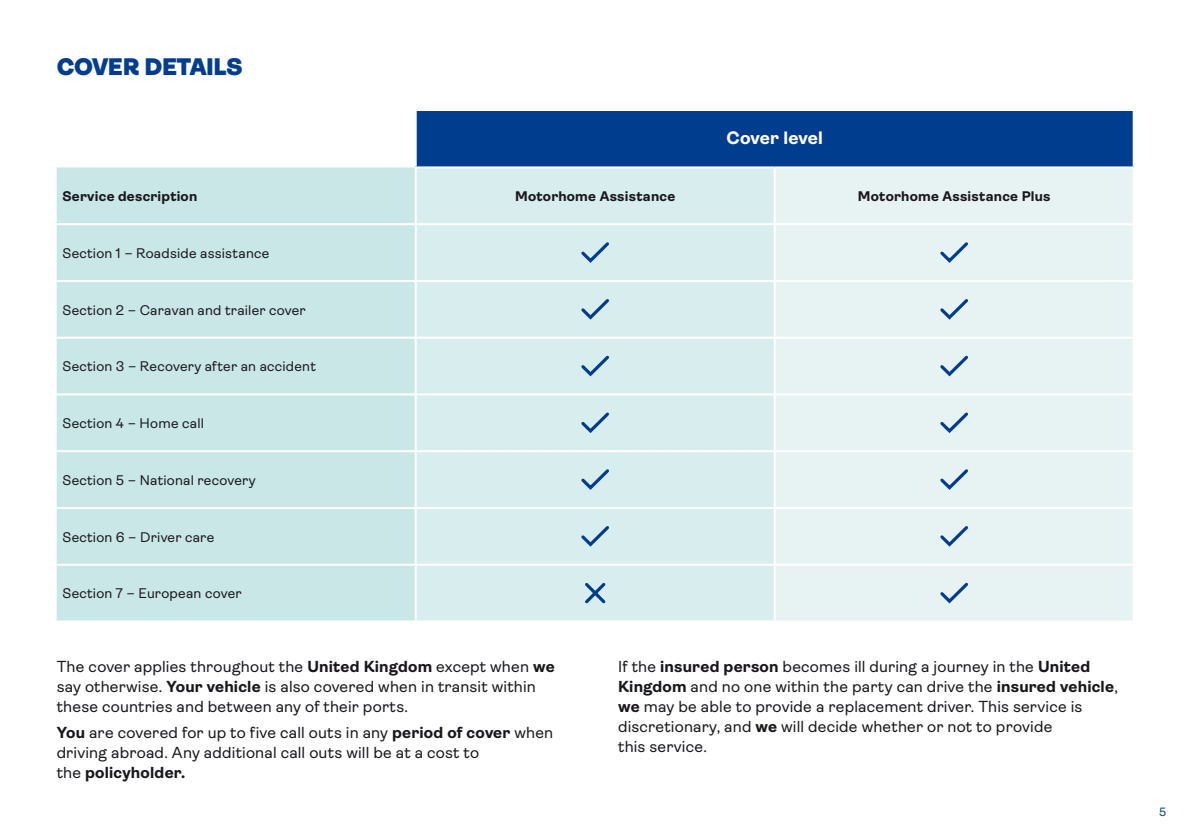
<style>
.page{position:relative;width:1191px;height:840px;background:#fff}
.page>*{position:absolute;margin:0;border:0;box-sizing:border-box;transform-origin:0 0}
.t1{font:900 24px "Ambit";letter-spacing:-.015em;color:#003d8f}
.t2{font:700 18px "Ambit";color:#fff}
.t3{font:16px/20px "Ambit";letter-spacing:.01em;color:#1a171c}
.t4{font:14px "Ambit";letter-spacing:.015em;color:#1a171c}
.t5{font:700 14px "Ambit";letter-spacing:.015em;color:#1a171c}
.t6{font:12px "Ambit";color:#003d8f}
.s1{font-weight:700}
</style>
<div class="page">
<div style="left:416px;top:111px;width:717px;height:56px;background:#003d8f"></div>
<div style="left:57px;top:167px;width:358px;height:453px;background:#c9e7e7"></div>
<div style="left:417px;top:168px;width:356px;height:452px;background:#d8eded"></div>
<div style="left:776px;top:168px;width:356px;height:452px;background:#e6f3f2"></div>
<hr style="left:415px;top:111px;width:2px;height:55px;background:#fff">
<hr style="left:1132px;top:111px;width:2px;height:55px;background:#fff">
<hr style="left:415px;top:166px;width:359px;height:2px;background:#fff">
<hr style="left:774px;top:166px;width:360px;height:2px;background:#fff">
<hr style="left:57px;top:223px;width:359px;height:2px;background:#fff">
<hr style="left:416px;top:223px;width:358px;height:2px;background:#fff">
<hr style="left:774px;top:223px;width:360px;height:2px;background:#fff">
<hr style="left:57px;top:280px;width:359px;height:2px;background:#fff">
<hr style="left:416px;top:280px;width:358px;height:2px;background:#fff">
<hr style="left:774px;top:280px;width:360px;height:2px;background:#fff">
<hr style="left:57px;top:336px;width:359px;height:2px;background:#fff">
<hr style="left:416px;top:336px;width:358px;height:2px;background:#fff">
<hr style="left:774px;top:336px;width:360px;height:2px;background:#fff">
<hr style="left:57px;top:393px;width:359px;height:2px;background:#fff">
<hr style="left:416px;top:393px;width:358px;height:2px;background:#fff">
<hr style="left:774px;top:393px;width:360px;height:2px;background:#fff">
<hr style="left:57px;top:450px;width:359px;height:2px;background:#fff">
<hr style="left:416px;top:450px;width:358px;height:2px;background:#fff">
<hr style="left:774px;top:450px;width:360px;height:2px;background:#fff">
<hr style="left:57px;top:506px;width:359px;height:2px;background:#fff">
<hr style="left:416px;top:506px;width:358px;height:2px;background:#fff">
<hr style="left:774px;top:506px;width:360px;height:2px;background:#fff">
<hr style="left:57px;top:563px;width:359px;height:2px;background:#fff">
<hr style="left:416px;top:563px;width:358px;height:2px;background:#fff">
<hr style="left:774px;top:563px;width:360px;height:2px;background:#fff">
<svg style="left:578px;top:239px;width:34px;height:26px"></svg>
<svg style="left:937px;top:239px;width:34px;height:26px"></svg>
<svg style="left:578px;top:296px;width:34px;height:26px"></svg>
<svg style="left:937px;top:296px;width:34px;height:26px"></svg>
<svg style="left:578px;top:352px;width:34px;height:26px"></svg>
<svg style="left:937px;top:352px;width:34px;height:26px"></svg>
<svg style="left:578px;top:409px;width:34px;height:26px"></svg>
<svg style="left:937px;top:409px;width:34px;height:26px"></svg>
<svg style="left:578px;top:466px;width:34px;height:26px"></svg>
<svg style="left:937px;top:466px;width:34px;height:26px"></svg>
<svg style="left:578px;top:523px;width:34px;height:25px"></svg>
<svg style="left:937px;top:523px;width:34px;height:25px"></svg>
<svg style="left:582px;top:579px;width:26px;height:27px"></svg>
<svg style="left:937px;top:579px;width:34px;height:26px"></svg>
<h1 class="t1" style="left:57px;top:53px;width:187px">COVER DETAILS</h1>
<p class="t2" style="left:726px;top:128px;width:98px">Cover level</p>
<p class="t5" style="left:62px;top:188px;width:136px">Service description</p>
<p class="t5" style="left:515px;top:188px;width:162px">Motorhome Assistance</p>
<p class="t5" style="left:857px;top:188px;width:194px">Motorhome Assistance Plus</p>
<p class="t4" style="left:62px;top:245px;width:209px">Section 1 – Roadside assistance</p>
<p class="t4" style="left:62px;top:302px;width:245px">Section 2 – Caravan and trailer cover</p>
<p class="t4" style="left:62px;top:358px;width:255px">Section 3 – Recovery after an accident</p>
<p class="t4" style="left:62px;top:415px;width:143px">Section 4 – Home call</p>
<p class="t4" style="left:62px;top:472px;width:195px">Section 5 – National recovery</p>
<p class="t4" style="left:62px;top:528px;width:154px">Section 6 – Driver care</p>
<p class="t4" style="left:62px;top:585px;width:181px">Section 7 – European cover</p>
<p class="t3" style="left:57px;top:656px;width:499px">The cover applies throughout the <span class="s1">United Kingdom</span> except when <span class="s1">we </span>say otherwise. <span class="s1">Your vehicle</span> is also covered when in transit within these countries and between any of their ports.</p>
<p class="t3" style="left:57px;top:722px;width:498px"><span class="s1">You</span> are covered for up to five call outs in any <span class="s1">period of cover</span> when driving abroad. Any additional call outs will be at a cost to<br>the <span class="s1">policyholder.</span></p>
<p class="t3" style="left:618px;top:656px;width:501px">If the <span class="s1">insured person</span> becomes ill during a journey in the <span class="s1">United Kingdom</span> and no one within the party can drive the <span class="s1">insured vehicle</span>, <span class="s1">we</span> may be able to provide a replacement driver. This service is discretionary, and <span class="s1">we</span> will decide whether or not to provide<br>this service.</p>
<p class="t6" style="left:1159px;top:804px;width:9px">5</p>
</div>
